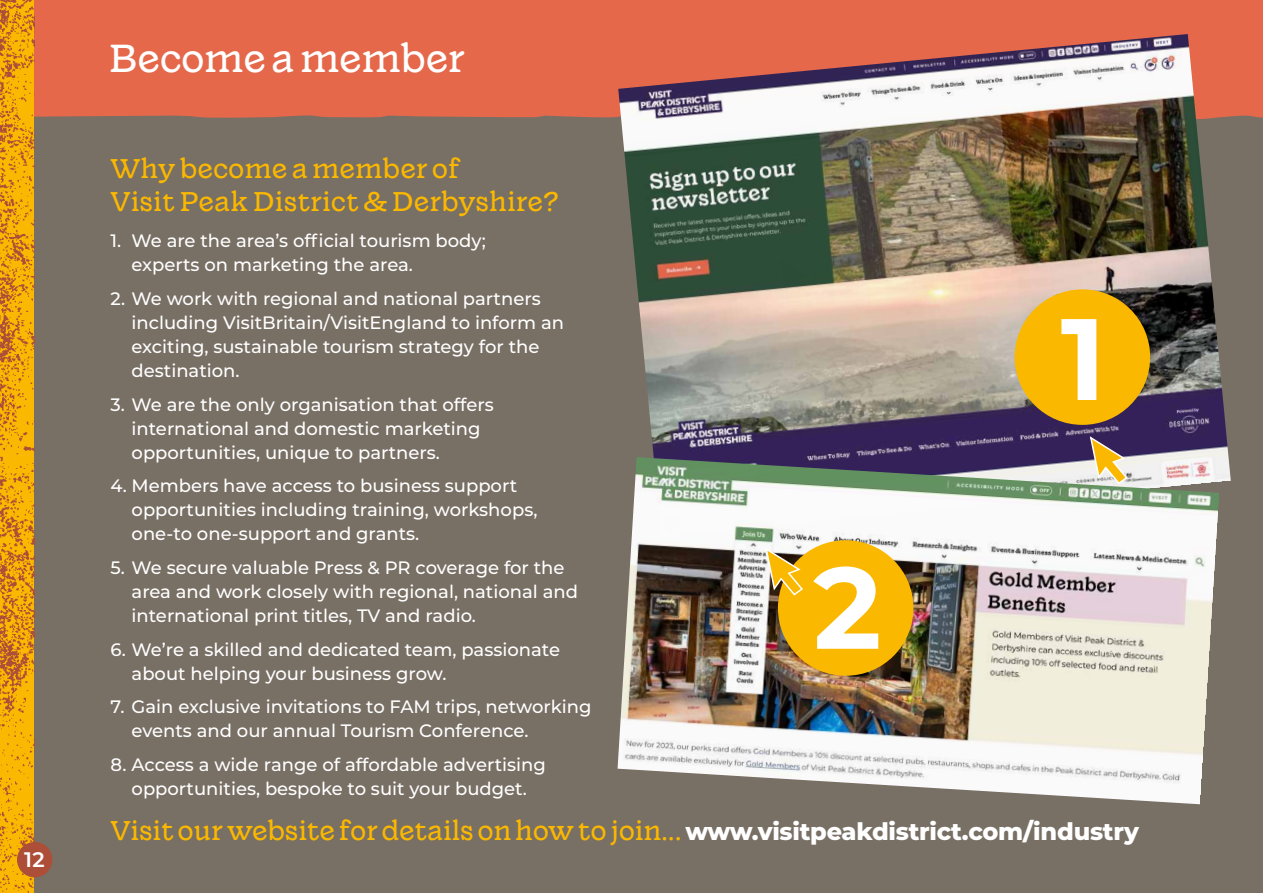
<style>
.page{position:relative;width:1263px;height:893px;background:#786f65}
.page>*{position:absolute;margin:0;border:0;box-sizing:border-box;transform-origin:0 0}
.t1{font:700 115.65px "Montserrat";color:#fff}
.t2{font:300 39px "Wonder";letter-spacing:-.01em;color:#fff}
.t3{font:300 27px/33px "Wonder";letter-spacing:-.01em;color:#fbb800}
.t4{font:600 21px "Montserrat";color:#fff}
.t5{font:500 18px/24px "Montserrat";color:#fff}
.s1{font-family:"Montserrat";font-weight:800;font-size:24px;color:#fff}
</style>
<div class="page">
<div style="left:34px;top:0;width:1229px;height:118px;background:#e5684b"></div>
<img style="left:0;top:0;width:34px;height:893px">
<img style="left:618px;top:34px;width:613px;height:448px">
<img style="left:617px;top:457px;width:602px;height:347px">
<div style="left:1016px;top:291px;width:132px;height:132px;background:#fbb800;border-radius:50%"></div>
<div style="left:1015px;top:289px;width:135px;height:136px;border:3px solid #fbb800;border-radius:50%"></div>
<div style="left:779px;top:542px;width:133px;height:132px;background:#fbb800;border-radius:50%"></div>
<div style="left:778px;top:540px;width:135px;height:136px;border:3px solid #fbb800;border-radius:50%"></div>
<svg style="left:1089px;top:436px;width:40px;height:49px;background:#bca37c"></svg>
<svg style="left:764px;top:547px;width:40px;height:50px"></svg>
<div style="left:17px;top:842px;width:35px;height:35px;background:#ad4e39;border-radius:50%"></div>
<p class="t4" style="left:24px;top:844px;width:22px">12</p>
<h2 class="t2" style="left:108px;top:32px;width:358px">Become a member</h2>
<h3 class="t3" style="left:111px;top:152px;width:450px">Why become a member of<br>Visit Peak District &amp; Derbyshire?</h3>
<p class="t5" style="left:132px;top:228px;width:356px;text-indent:-21px">1. We are the area’s official tourism body; experts on marketing the area.</p>
<p class="t5" style="left:132px;top:286px;width:434px;text-indent:-21px">2. We work with regional and national partners including VisitBritain/VisitEngland to inform an exciting, sustainable tourism strategy for the destination.</p>
<p class="t5" style="left:132px;top:392px;width:364px;text-indent:-21px">3. We are the only organisation that offers international and domestic marketing opportunities, unique to partners.</p>
<p class="t5" style="left:132px;top:473px;width:407px;text-indent:-21px">4. Members have access to business support opportunities including training, workshops, one-to one-support and grants.</p>
<p class="t5" style="left:132px;top:555px;width:448px;text-indent:-21px">5. We secure valuable Press &amp; PR coverage for the area and work closely with regional, national and international print titles, TV and radio.</p>
<p class="t5" style="left:132px;top:636px;width:430px;text-indent:-21px">6. We’re a skilled and dedicated team, passionate about helping your business grow.</p>
<p class="t5" style="left:132px;top:694px;width:461px;text-indent:-21px">7. Gain exclusive invitations to FAM trips, networking events and our annual Tourism Conference.</p>
<p class="t5" style="left:111px;top:752px;width:437px;text-align:center">8. Access a wide range of affordable advertising opportunities, bespoke to suit your budget.</p>
<h3 class="t3" style="left:111px;top:814px;width:1030px">Visit our website for details on how to join... <span class="s1">www.visitpeakdistrict.com/industry</span></h3>
<h1 class="t1" style="left:1061px;top:276px;width:47px">1</h1>
<h1 class="t1" style="left:813px;top:524px;width:70px">2</h1>
</div>
